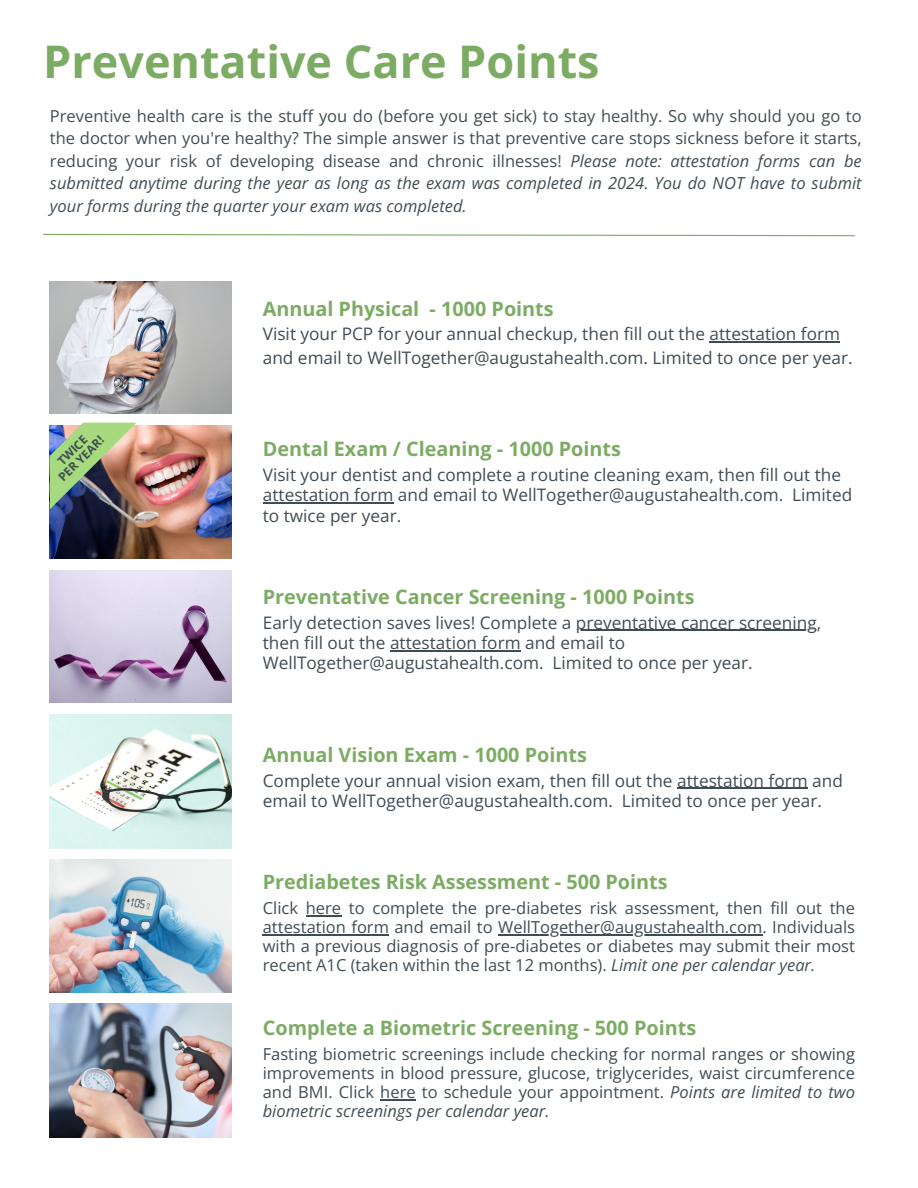
<style>
.page{position:relative;width:918px;height:1188px;background:#fff}
.page>*{position:absolute;margin:0;border:0;box-sizing:border-box;transform-origin:0 0}
.t1{font:700 45px "Open Sans";color:#7cac64}
.t2{font:700 19.8px "Open Sans";color:#7cac64}
.t3{font:17.25px/20.2px "Open Sans";color:#404c54}
.t4{font:16.5px/19.2px "Open Sans";color:#404c54;text-align:justify}
.t5{font:700 11.85px/11.9px "Open Sans";color:#404c54;text-align:center}
.s1{font-style:italic}
</style>
<div class="page">
<img style="left:50px;top:281px;width:181px;height:133px">
<img style="left:50px;top:425px;width:181px;height:134px">
<img style="left:50px;top:570px;width:181px;height:133px">
<img style="left:50px;top:714px;width:181px;height:134px">
<img style="left:50px;top:859px;width:181px;height:133px">
<img style="left:50px;top:1003px;width:181px;height:134px">
<svg style="left:43px;top:233px;width:812px;height:4px"></svg>
<hr style="left:710px;top:341px;width:130px;height:1px;background:#404c54">
<hr style="left:263px;top:503px;width:130px;height:1px;background:#404c54">
<hr style="left:306px;top:915px;width:35px;height:1px;background:#404c54">
<hr style="left:263px;top:934px;width:126px;height:1px;background:#404c54">
<hr style="left:498px;top:934px;width:264px;height:1px;background:#404c54">
<hr style="left:380px;top:1099px;width:36px;height:1px;background:#404c54">
<hr style="left:576px;top:630px;width:241px;height:1px;background:#404c54">
<hr style="left:390px;top:650px;width:131px;height:1px;background:#404c54">
<hr style="left:677px;top:788px;width:131px;height:1px;background:#404c54">
<img style="left:50px;top:423px;width:86px;height:86px">
<h1 class="t1" style="left:43px;top:30px;width:558px">Preventative Care Points</h1>
<p class="t4" style="left:50px;top:104px;width:813px;line-height:22.5px">Preventive health care is the stuff you do (before you get sick) to stay healthy. So why should you go to the doctor when you're healthy? The simple answer is that preventive care stops sickness before it starts, reducing your risk of developing disease and chronic illnesses! <span class="s1">Please note: attestation forms can be submitted anytime during the year as long as the exam was completed in 2024. You do NOT have to submit your forms during the quarter your exam was completed.</span></p>
<p class="t5" style="left:48px;top:467px;width:60px;rotate:-45deg">TWICE<br>PER YEAR!</p>
<p class="t2" style="left:263px;top:295px;width:292px">Annual Physical - 1000 Points</p>
<p class="t3" style="left:263px;top:321px;width:591px;line-height:23.7px">Visit your PCP for your annual checkup, then fill out the attestation form and email to WellTogether@augustahealth.com. Limited to once per year.</p>
<p class="t2" style="left:263px;top:435px;width:360px">Dental Exam / Cleaning - 1000 Points</p>
<p class="t3" style="left:263px;top:464px;width:591px">Visit your dentist and complete a routine cleaning exam, then fill out the attestation form and email to WellTogether@augustahealth.com. Limited to twice per year.</p>
<p class="t2" style="left:263px;top:583px;width:433px">Preventative Cancer Screening - 1000 Points</p>
<p class="t3" style="left:263px;top:612px;width:560px">Early detection saves lives! Complete a preventative cancer screening, then fill out the attestation form and email to<br>WellTogether@augustahealth.com. Limited to once per year.</p>
<p class="t2" style="left:263px;top:741px;width:326px">Annual Vision Exam - 1000 Points</p>
<p class="t3" style="left:263px;top:770px;width:582px">Complete your annual vision exam, then fill out the attestation form and email to WellTogether@augustahealth.com. Limited to once per year.</p>
<p class="t2" style="left:263px;top:868px;width:406px">Prediabetes Risk Assessment - 500 Points</p>
<p class="t4" style="left:263px;top:898px;width:594px">Click here to complete the pre-diabetes risk assessment, then fill out the attestation form and email to WellTogether@augustahealth.com. Individuals with a previous diagnosis of pre-diabetes or diabetes may submit their most recent A1C (taken within the last 12 months). <span class="s1">Limit one per calendar year.</span></p>
<p class="t2" style="left:263px;top:1014px;width:435px">Complete a Biometric Screening - 500 Points</p>
<p class="t4" style="left:263px;top:1044px;width:594px">Fasting biometric screenings include checking for normal ranges or showing improvements in blood pressure, glucose, triglycerides, waist circumference and BMI. Click here to schedule your appointment. <span class="s1">Points are limited to two biometric screenings per calendar year.</span></p>
</div>
